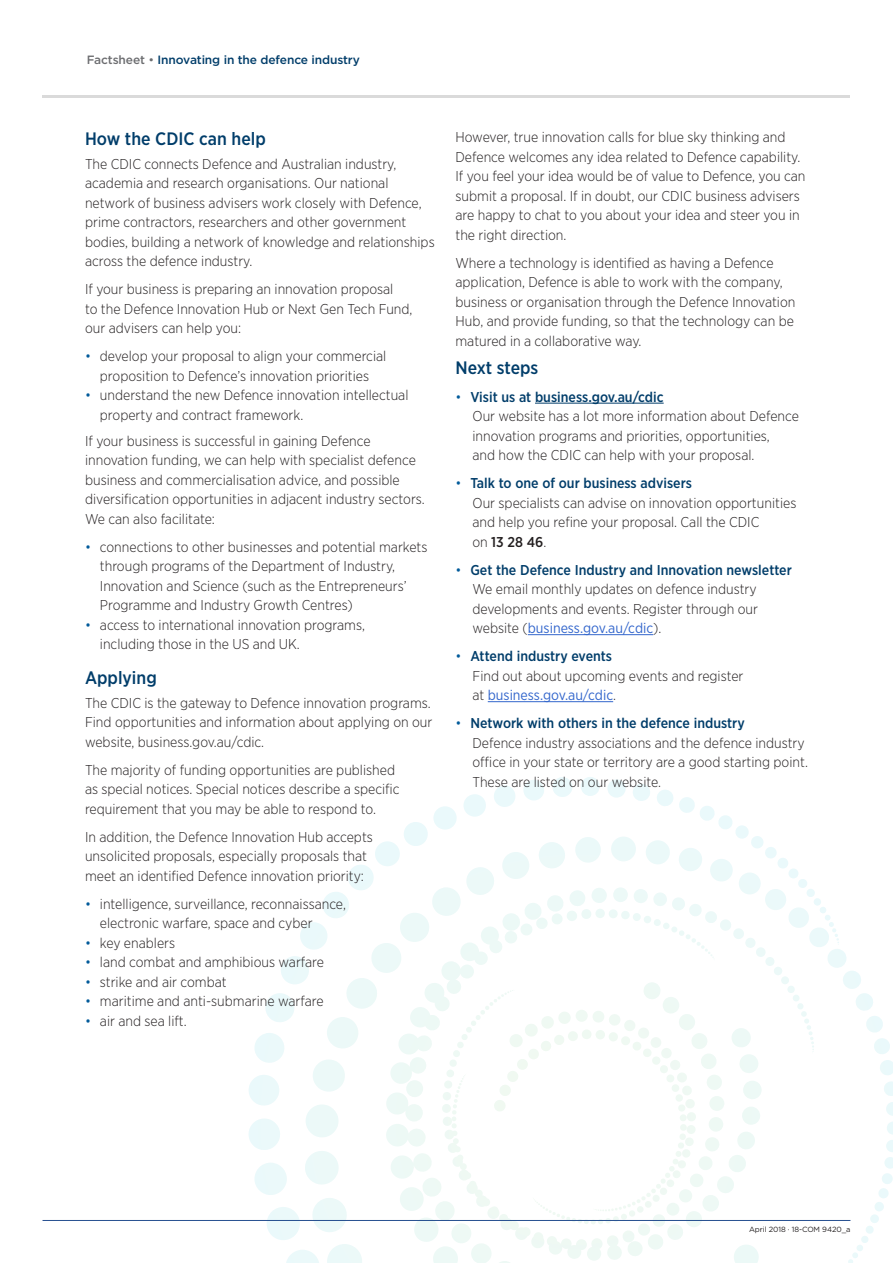
<style>
.page{position:relative;width:893px;height:1263px;background:#fff}
.page>*{position:absolute;margin:0;border:0;box-sizing:border-box;transform-origin:0 0}
.t1{font:500 18px "Gotham Narrow";color:#003d6a}
.p_indent{font:300 14.25px/19.5px "Gotham Narrow";color:#231f20}
.t2{font:500 14.25px "Gotham Narrow";color:#003d6a}
.URLtag{font:500 12px "Gotham";letter-spacing:-.01em;color:#003d6a}
.URLtag-2{font:7.5px "Gotham";letter-spacing:-.01em;color:#231f20}
.s1{color:#6c6d70}
.s2{font-weight:400;color:#6c6d70}
.s3{color:#015a9a}
.s4{font-weight:300;color:#015a9a}
.s5{font-weight:500}
.s6{font-weight:400;color:#36c}
</style>
<div class="page">
<svg style="left:433px;top:777px;width:290px;height:53px"></svg>
<hr style="left:43px;top:1220px;width:807px;height:1px;background:#264f90">
<hr style="left:535px;top:403px;width:129px;height:1px;background:#003d6a">
<hr style="left:528px;top:634px;width:125px;height:1px;background:#36c">
<hr style="left:488px;top:701px;width:125px;height:1px;background:#36c">
<hr style="left:43px;top:95px;width:807px;height:3px;background:#dadada">
<p class="URLtag" style="left:87px;top:52px;width:275px"><span class="s1">Factsheet</span> <span class="s2">•</span> Innovating in the defence industry</p>
<h3 class="t1" style="left:85px;top:127px;width:182px">How the CDIC can help</h3>
<p class="p_indent" style="left:85px;top:154px;width:351px">The CDIC connects Defence and Australian industry, academia and research organisations. Our national network of business advisers work closely with Defence, prime contractors, researchers and other government bodies, building a network of knowledge and relationships across the defence industry.</p>
<p class="p_indent" style="left:85px;top:279px;width:329px">If your business is preparing an innovation proposal<br>to the Defence Innovation Hub or Next Gen Tech Fund, our advisers can help you:</p>
<p class="p_indent" style="left:85px;top:346px;width:303px;text-align:center"><span class="s3">•</span> develop your proposal to align your commercial proposition to Defence’s innovation priorities</p>
<p class="p_indent" style="left:100px;top:385px;width:310px;text-indent:-15px"><span class="s3">•</span> understand the new Defence innovation intellectual property and contract framework.</p>
<p class="p_indent" style="left:85px;top:431px;width:341px">If your business is successful in gaining Defence innovation funding, we can help with specialist defence business and commercialisation advice, and possible diversification opportunities in adjacent industry sectors.<br>We can also facilitate:</p>
<p class="p_indent" style="left:100px;top:537px;width:329px;text-indent:-15px"><span class="s3">•</span> connections to other businesses and potential markets through programs of the Department of Industry, Innovation and Science (such as the Entrepreneurs’ Programme and Industry Growth Centres)</p>
<p class="p_indent" style="left:100px;top:615px;width:267px;text-indent:-15px"><span class="s3">•</span> access to international innovation programs, including those in the US and UK.</p>
<h3 class="t1" style="left:85px;top:666px;width:73px">Applying</h3>
<p class="p_indent" style="left:85px;top:692px;width:349px;text-align:justify">The CDIC is the gateway to Defence innovation programs.<br>Find opportunities and information about applying on our website, business.gov.au/cdic.</p>
<p class="p_indent" style="left:85px;top:759px;width:316px">The majority of funding opportunities are published as special notices. Special notices describe a specific requirement that you may be able to respond to.</p>
<p class="p_indent" style="left:85px;top:826px;width:289px">In addition, the Defence Innovation Hub accepts unsolicited proposals, especially proposals that meet an identified Defence innovation priority:</p>
<p class="p_indent" style="left:100px;top:893px;width:248px;text-indent:-15px"><span class="s3">•</span> intelligence, surveillance, reconnaissance, electronic warfare, space and cyber</p>
<p class="p_indent" style="left:85px;top:932px;width:92px"><span class="s3">•</span> key enablers</p>
<p class="p_indent" style="left:85px;top:952px;width:241px"><span class="s3">•</span> land combat and amphibious warfare</p>
<p class="p_indent" style="left:85px;top:971px;width:143px"><span class="s3">•</span> strike and air combat</p>
<p class="p_indent" style="left:85px;top:991px;width:240px"><span class="s3">•</span> maritime and anti-submarine warfare</p>
<p class="p_indent" style="left:85px;top:1010px;width:103px"><span class="s3">•</span> air and sea lift.</p>
<p class="p_indent" style="left:455px;top:127px;width:352px">However, true innovation calls for blue sky thinking and Defence welcomes any idea related to Defence capability.<br>If you feel your idea would be of value to Defence, you can submit a proposal. If in doubt, our CDIC business advisers are happy to chat to you about your idea and steer you in the right direction.</p>
<p class="p_indent" style="left:455px;top:253px;width:341px">Where a technology is identified as having a Defence application, Defence is able to work with the company, business or organisation through the Defence Innovation Hub, and provide funding, so that the technology can be matured in a collaborative way.</p>
<p class="t1" style="left:455px;top:356px;width:84px">Next steps</p>
<p class="t2" style="left:455px;top:388px;width:210px"><span class="s4">•</span> Visit us at business.gov.au/cdic</p>
<p class="p_indent" style="left:472px;top:406px;width:328px">Our website has a lot more information about Defence innovation programs and priorities, opportunities,<br>and how the CDIC can help with your proposal.</p>
<p class="t2" style="left:455px;top:474px;width:238px"><span class="s4">•</span> Talk to one of our business advisers</p>
<p class="p_indent" style="left:472px;top:493px;width:325px">Our specialists can advise on innovation opportunities and help you refine your proposal. Call the CDIC<br>on <span class="s5">13 28 46</span>.</p>
<p class="t2" style="left:455px;top:561px;width:338px"><span class="s4">•</span> Get the Defence Industry and Innovation newsletter</p>
<p class="p_indent" style="left:472px;top:579px;width:287px;text-align:justify">We email monthly updates on defence industry developments and events. Register through our website (<span class="s6">business.gov.au/cdic</span>).</p>
<p class="t2" style="left:455px;top:647px;width:158px"><span class="s4">•</span> Attend industry events</p>
<p class="p_indent" style="left:472px;top:666px;width:272px">Find out about upcoming events and register at <span class="s6">business.gov.au/cdic</span>.</p>
<p class="t2" style="left:455px;top:714px;width:291px"><span class="s4">•</span> Network with others in the defence industry</p>
<p class="p_indent" style="left:472px;top:733px;width:337px">Defence industry associations and the defence industry office in your state or territory are a good starting point.<br>These are listed on our website.</p>
<p class="URLtag-2" style="left:749px;top:1224px;width:103px">April 2018 · 18-COM 9420_a</p>
</div>
